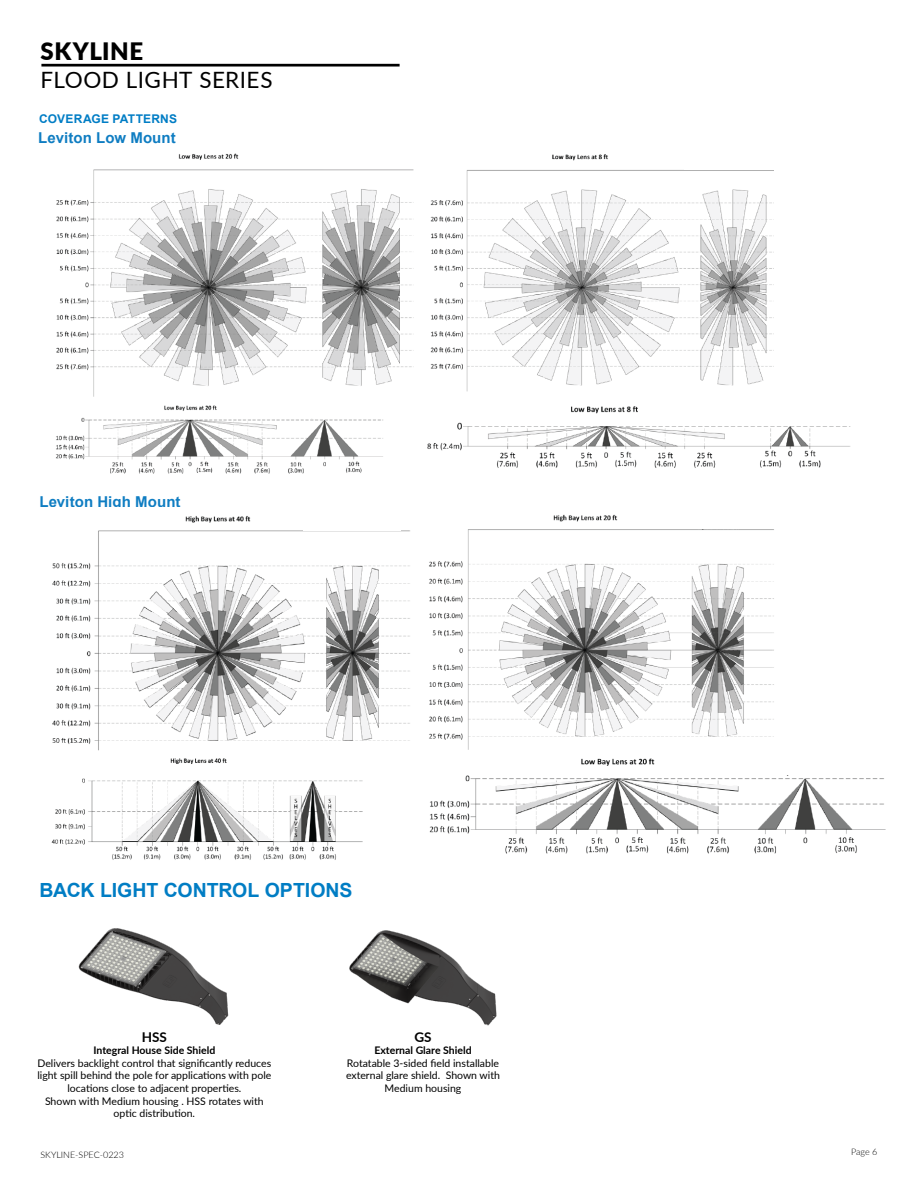
<style>
.page{position:relative;width:918px;height:1188px;background:#fff}
.page>*{position:absolute;margin:0;border:0;box-sizing:border-box;transform-origin:0 0}
.t1{font:900 24px "Lato";letter-spacing:.025em;color:#000}
.t2{font:22.5px "Lato";letter-spacing:.02em;color:#000}
.t3{font:700 19.5px "Arial";letter-spacing:-.005em;color:#007dc4}
.t4{font:700 15px "Arial";letter-spacing:.005em;color:#0f7dc2}
.t5{font:700 13.5px "Lato";color:#000}
.t6{font:700 12px "Arial";letter-spacing:.015em;color:#007dc5}
.t7{font:10.5px/12.6px "Lato";color:#000;text-align:center}
.t8{font:700 10.5px "Lato";color:#000}
.t9{font:300 9px "Lato";color:#000}
</style>
<div class="page">
<hr style="left:41px;top:64px;width:359px;height:3px;background:#000">
<img style="left:56px;top:153px;width:795px;height:321px">
<div style="left:319px;top:152px;width:97px;height:16px;background:#fff"></div>
<div style="left:685px;top:153px;width:97px;height:17px;background:#fff"></div>
<div style="left:278px;top:400px;width:98px;height:18px;background:#fff"></div>
<div style="left:743px;top:404px;width:98px;height:21px;background:#fff"></div>
<img style="left:51px;top:514px;width:835px;height:346px">
<div style="left:303px;top:509px;width:98px;height:22px;background:#fff"></div>
<div style="left:262px;top:753px;width:98px;height:22px;background:#fff"></div>
<div style="left:675px;top:507px;width:97px;height:22px;background:#fff"></div>
<div style="left:754px;top:753px;width:97px;height:22px;background:#fff"></div>
<img style="left:349px;top:930px;width:148px;height:96px">
<img style="left:78px;top:928px;width:151px;height:97px">
<h1 class="t1" style="left:40px;top:33px;width:104px">SKYLINE</h1>
<h2 class="t2" style="left:40px;top:64px;width:234px">FLOOD LIGHT SERIES</h2>
<p class="t6" style="left:39px;top:110px;width:139px">COVERAGE PATTERNS</p>
<h3 class="t4" style="left:38px;top:127px;width:139px">Leviton Low Mount</h3>
<h3 class="t4" style="left:39px;top:492px;width:143px">Leviton High Mount</h3>
<h3 class="t3" style="left:39px;top:878px;width:315px">BACK LIGHT CONTROL OPTIONS</h3>
<p class="t5" style="left:142px;top:1027px;width:27px">HSS</p>
<p class="t8" style="left:93px;top:1043px;width:123px">Integral House Side Shield</p>
<p class="t7" style="left:37px;top:1056px;width:236px">Delivers backlight control that significantly reduces light spill behind the pole for applications with pole locations close to adjacent properties.<br>Shown with Medium housing . HSS rotates with optic distribution.</p>
<p class="t9" style="left:40px;top:1149px;width:85px">SKYLINE-SPEC-0223</p>
<p class="t5" style="left:414px;top:1027px;width:19px">GS</p>
<p class="t8" style="left:374px;top:1043px;width:99px">External Glare Shield</p>
<p class="t7" style="left:346px;top:1056px;width:156px">Rotatable 3-sided field installable external glare shield. Shown with<br>Medium housing</p>
<p class="t9" style="left:851px;top:1145px;width:28px">Page 6</p>
</div>
